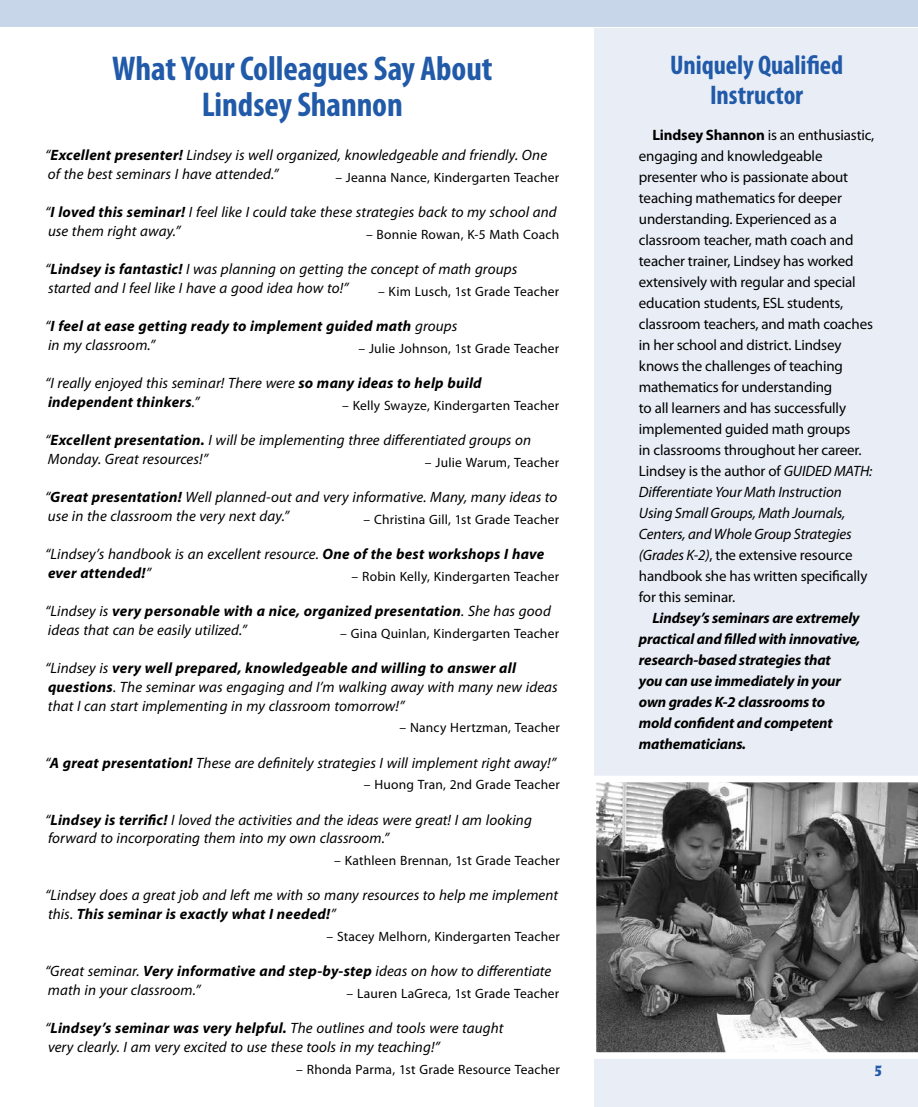
<style>
.page{position:relative;width:918px;height:1107px;background:#fff}
.page>*{position:absolute;margin:0;border:0;box-sizing:border-box;transform-origin:0 0}
.t1{font:700 condensed 34.5px/36px "Myriad Pro";letter-spacing:-.005em;color:#215aa8;text-align:center}
.t2{font:700 condensed 27px/30px "Myriad Pro";color:#215aa8;text-align:center}
.t3{font:italic 15px/18.8px "Myriad Pro";letter-spacing:.005em;color:#000}
.t4{font:15px/21px "Myriad Pro";letter-spacing:-.01em;color:#000}
.t5{font:italic 700 15px/21px "Myriad Pro";letter-spacing:-.01em;color:#000}
.t6{font:italic 700 15px/18.8px "Myriad Pro";letter-spacing:.015em;color:#000}
.t7{font:700 condensed 15px "Laudatio BQ";color:#215aa8}
.t8{font:13.5px "Myriad Pro";letter-spacing:.015em;color:#000}
.s1{font-weight:700}
.s2{font-weight:400}
.s3{font-style:italic}
</style>
<div class="page">
<div style="left:0;top:0;width:918px;height:27px;background:#c7d6e9"></div>
<div style="left:594px;top:28px;width:324px;height:1079px;background:#e9eef6"></div>
<svg style="left:594px;top:776px;width:324px;height:283px"></svg>
<h1 class="t1" style="left:112px;top:50px;width:382px">What Your Colleagues Say About<br>Lindsey Shannon</h1>
<p class="t3" style="left:45px;top:145px;width:504px">“<span class="s1">Excellent presenter!</span> Lindsey is well organized, knowledgeable and friendly. One of the best seminars I have attended.”</p>
<p class="t8" style="left:335px;top:169px;width:225px">– Jeanna Nance, Kindergarten Teacher</p>
<p class="t3" style="left:45px;top:202px;width:513px">“<span class="s1">I loved this seminar!</span> I feel like I could take these strategies back to my school and use them right away.”</p>
<p class="t8" style="left:366px;top:226px;width:195px">– Bonnie Rowan, K-5 Math Coach</p>
<p class="t3" style="left:45px;top:259px;width:474px">“<span class="s1">Lindsey is fantastic!</span> I was planning on getting the concept of math groups started and I feel like I have a good idea how to!”</p>
<p class="t8" style="left:378px;top:283px;width:183px">– Kim Lusch, 1st Grade Teacher</p>
<p class="t6" style="left:45px;top:316px;width:414px"><span class="s2">“</span>I feel at ease getting ready to implement guided math <span class="s2">groups in my classroom.”</span></p>
<p class="t8" style="left:358px;top:340px;width:202px">– Julie Johnson, 1st Grade Teacher</p>
<p class="t6" style="left:45px;top:373px;width:438px"><span class="s2">“I really enjoyed this seminar! There were</span> so many ideas to help build independent thinkers<span class="s2">.”</span></p>
<p class="t8" style="left:342px;top:397px;width:219px">– Kelly Swayze, Kindergarten Teacher</p>
<p class="t3" style="left:45px;top:430px;width:488px">“<span class="s1">Excellent presentation.</span> I will be implementing three differentiated groups on<br>Monday. Great resources!”</p>
<p class="t8" style="left:425px;top:454px;width:136px">– Julie Warum, Teacher</p>
<p class="t3" style="left:45px;top:487px;width:514px">“<span class="s1">Great presentation!</span> Well planned-out and very informative. Many, many ideas to use in the classroom the very next day.”</p>
<p class="t8" style="left:364px;top:511px;width:197px">– Christina Gill, 1st Grade Teacher</p>
<p class="t3" style="left:45px;top:544px;width:501px">“Lindsey’s handbook is an excellent resource. <span class="s1">One of the best workshops I have ever attended!</span>”</p>
<p class="t8" style="left:352px;top:568px;width:209px">– Robin Kelly, Kindergarten Teacher</p>
<p class="t3" style="left:45px;top:601px;width:507px">“Lindsey is <span class="s1">very personable with a nice, organized presentation</span>. She has good ideas that can be easily utilized.”</p>
<p class="t8" style="left:340px;top:625px;width:220px">– Gina Quinlan, Kindergarten Teacher</p>
<p class="t3" style="left:45px;top:658px;width:514px">“Lindsey is <span class="s1">very well prepared, knowledgeable and willing to answer all questions</span>. The seminar was engaging and I’m walking away with many new ideas that I can start implementing in my classroom tomorrow!”</p>
<p class="t8" style="left:399px;top:720px;width:162px">– Nancy Hertzman, Teacher</p>
<p class="t3" style="left:45px;top:753px;width:513px">“<span class="s1">A great presentation!</span> These are definitely strategies I will implement right away!”</p>
<p class="t8" style="left:364px;top:777px;width:197px">– Huong Tran, 2nd Grade Teacher</p>
<p class="t3" style="left:45px;top:810px;width:488px">“<span class="s1">Lindsey is terrific!</span> I loved the activities and the ideas were great! I am looking forward to incorporating them into my own classroom.”</p>
<p class="t8" style="left:334px;top:852px;width:227px">– Kathleen Brennan, 1st Grade Teacher</p>
<p class="t3" style="left:45px;top:886px;width:515px">“Lindsey does a great job and left me with so many resources to help me implement this. <span class="s1">This seminar is exactly what I needed!</span>”</p>
<p class="t8" style="left:327px;top:928px;width:235px">– Stacey Melhorn, Kindergarten Teacher</p>
<p class="t3" style="left:45px;top:961px;width:508px">“Great seminar. <span class="s1">Very informative and step-by-step</span> ideas on how to differentiate math in your classroom.”</p>
<p class="t8" style="left:347px;top:985px;width:214px">– Lauren LaGreca, 1st Grade Teacher</p>
<p class="t3" style="left:45px;top:1018px;width:460px">“<span class="s1">Lindsey’s seminar was very helpful.</span> The outlines and tools were taught very clearly. I am very excited to use these tools in my teaching!”</p>
<p class="t8" style="left:296px;top:1061px;width:265px">– Rhonda Parma, 1st Grade Resource Teacher</p>
<h2 class="t2" style="left:670px;top:50px;width:174px">Uniquely Qualified<br>Instructor</h2>
<p class="t4" style="left:639px;top:124px;width:237px;text-indent:14px"><span class="s1">Lindsey Shannon</span> is an enthusiastic, engaging and knowledgeable presenter who is passionate about teaching mathematics for deeper understanding. Experienced as a classroom teacher, math coach and teacher trainer, Lindsey has worked extensively with regular and special education students, ESL students, classroom teachers, and math coaches in her school and district. Lindsey knows the challenges of teaching mathematics for understanding<br>to all learners and has successfully implemented guided math groups<br>in classrooms throughout her career.<br>Lindsey is the author of <span class="s3">GUIDED MATH:<br>Differentiate Your Math Instruction Using Small Groups, Math Journals, Centers, and Whole Group Strategies (Grades K‑2)</span>, the extensive resource handbook she has written specifically for this seminar.</p>
<p class="t5" style="left:639px;top:607px;width:223px;text-indent:14px">Lindsey’s seminars are extremely practical and filled with innovative, research‑based strategies that<br>you can use immediately in your own grades K‑2 classrooms to mold confident and competent mathematicians.</p>
<p class="t7" style="left:874px;top:1062px;width:9px">5</p>
<p class="t7" style="left:876px;top:1073px;width:9px">5</p>
</div>
